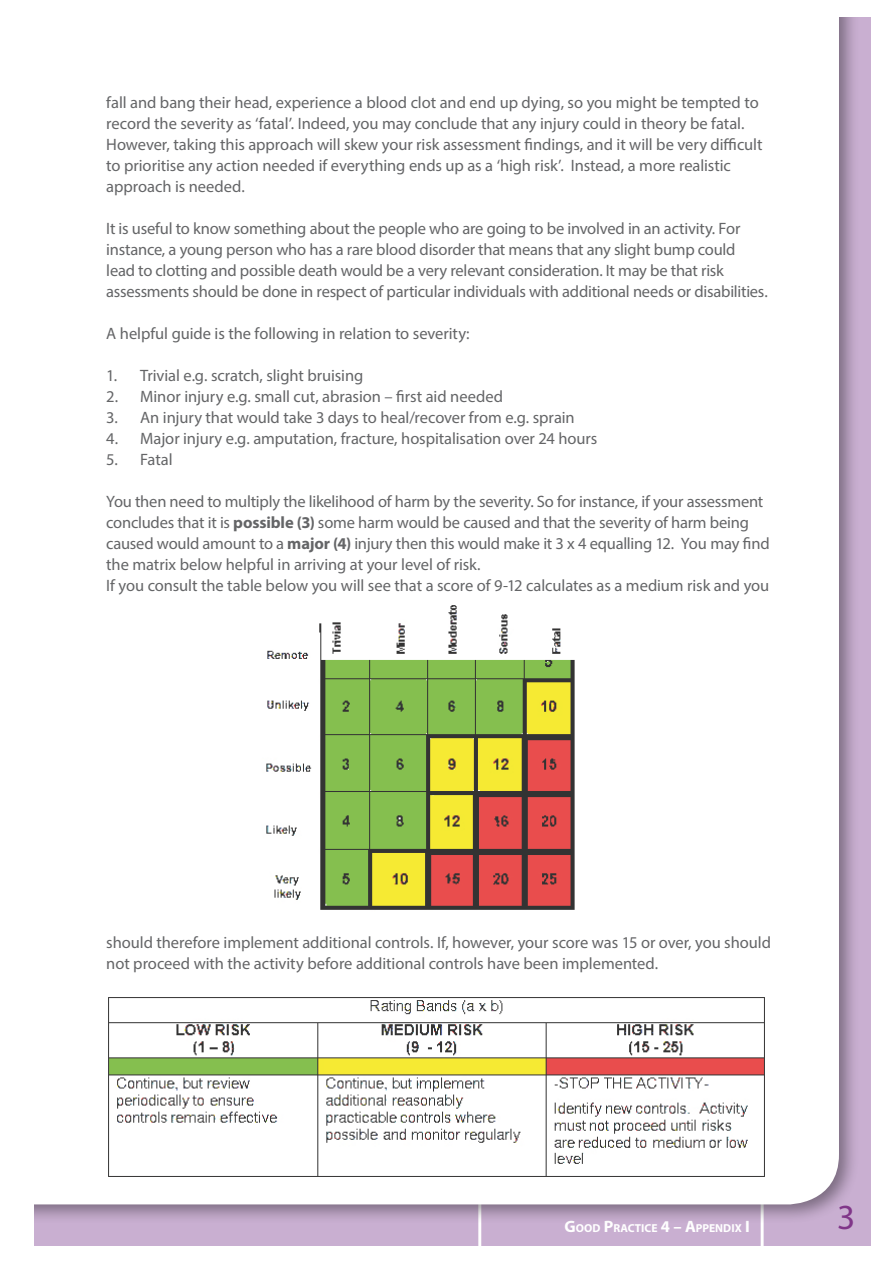
<style>
.page{position:relative;width:893px;height:1263px;background:#c9afd1}
.page>*{position:absolute;margin:0;border:0;box-sizing:border-box;transform-origin:0 0}
.t1{font:35.4px "Myriad Pro";color:#803689}
.t2{font:16.5px/21px "Myriad Pro";letter-spacing:-.01em;color:#646567}
.t3{font:700 11.55px "Myriad Pro";letter-spacing:.005em;color:#fff}
.s1{font-weight:700}
.s2{font-size:16.5px}
</style>
<div class="page">
<hr style="left:478px;top:1195px;width:3px;height:68px;background:#fff">
<hr style="left:761px;top:1196px;width:3px;height:67px;background:#fff">
<div style="left:3px;top:1246px;width:890px;height:17px;background:#fff"></div>
<div style="left:871px;top:0;width:22px;height:1263px;background:#fff"></div>
<div style="left:0;top:0;width:859px;height:1224px;background:#1a171c;opacity:.45"></div>
<div style="left:34px;top:17px;width:805px;height:1187px;background:#fff"></div>
<div style="left:0;top:0;width:893px;height:17px;background:#fff"></div>
<div style="left:0;top:0;width:34px;height:1263px;background:#fff"></div>
<img style="left:246px;top:601px;width:350px;height:315px">
<img style="left:98px;top:986px;width:673px;height:197px">
<p class="t2" style="left:106px;top:92px;width:658px">fall and bang their head, experience a blood clot and end up dying, so you might be tempted to record the severity as ‘fatal’. Indeed, you may conclude that any injury could in theory be fatal.<br>However, taking this approach will skew your risk assessment findings, and it will be very difficult to prioritise any action needed if everything ends up as a ‘high risk’. Instead, a more realistic approach is needed.</p>
<p class="t2" style="left:106px;top:218px;width:663px">It is useful to know something about the people who are going to be involved in an activity. For instance, a young person who has a rare blood disorder that means that any slight bump could lead to clotting and possible death would be a very relevant consideration. It may be that risk assessments should be done in respect of particular individuals with additional needs or disabilities.</p>
<p class="t2" style="left:106px;top:323px;width:365px">A helpful guide is the following in relation to severity:</p>
<p class="t2" style="left:106px;top:365px;width:259px">1. Trivial e.g. scratch, slight bruising</p>
<p class="t2" style="left:106px;top:386px;width:398px">2. Minor injury e.g. small cut, abrasion – first aid needed</p>
<p class="t2" style="left:106px;top:407px;width:470px">3. An injury that would take 3 days to heal/recover from e.g. sprain</p>
<p class="t2" style="left:106px;top:428px;width:493px">4. Major injury e.g. amputation, fracture, hospitalisation over 24 hours</p>
<p class="t2" style="left:106px;top:449px;width:68px">5. Fatal</p>
<p class="t2" style="left:106px;top:491px;width:665px">You then need to multiply the likelihood of harm by the severity. So for instance, if your assessment concludes that it is <span class="s1">possible (3)</span> some harm would be caused and that the severity of harm being caused would amount to a <span class="s1">major (4)</span> injury then this would make it 3 x 4 equalling 12. You may find the matrix below helpful in arriving at your level of risk.<br>If you consult the table below you will see that a score of 9-12 calculates as a medium risk and you</p>
<p class="t2" style="left:106px;top:932px;width:666px">should therefore implement additional controls. If, however, your score was 15 or over, you should not proceed with the activity before additional controls have been implemented.</p>
<p class="t3" style="left:564px;top:1221px;width:185px"><span class="s2">G</span>OOD <span class="s2">P</span>RACTICE <span class="s2">4 – A</span>PPENDIX <span class="s2">I</span></p>
<h1 class="t1" style="left:837px;top:1196px;width:20px">3</h1>
</div>
